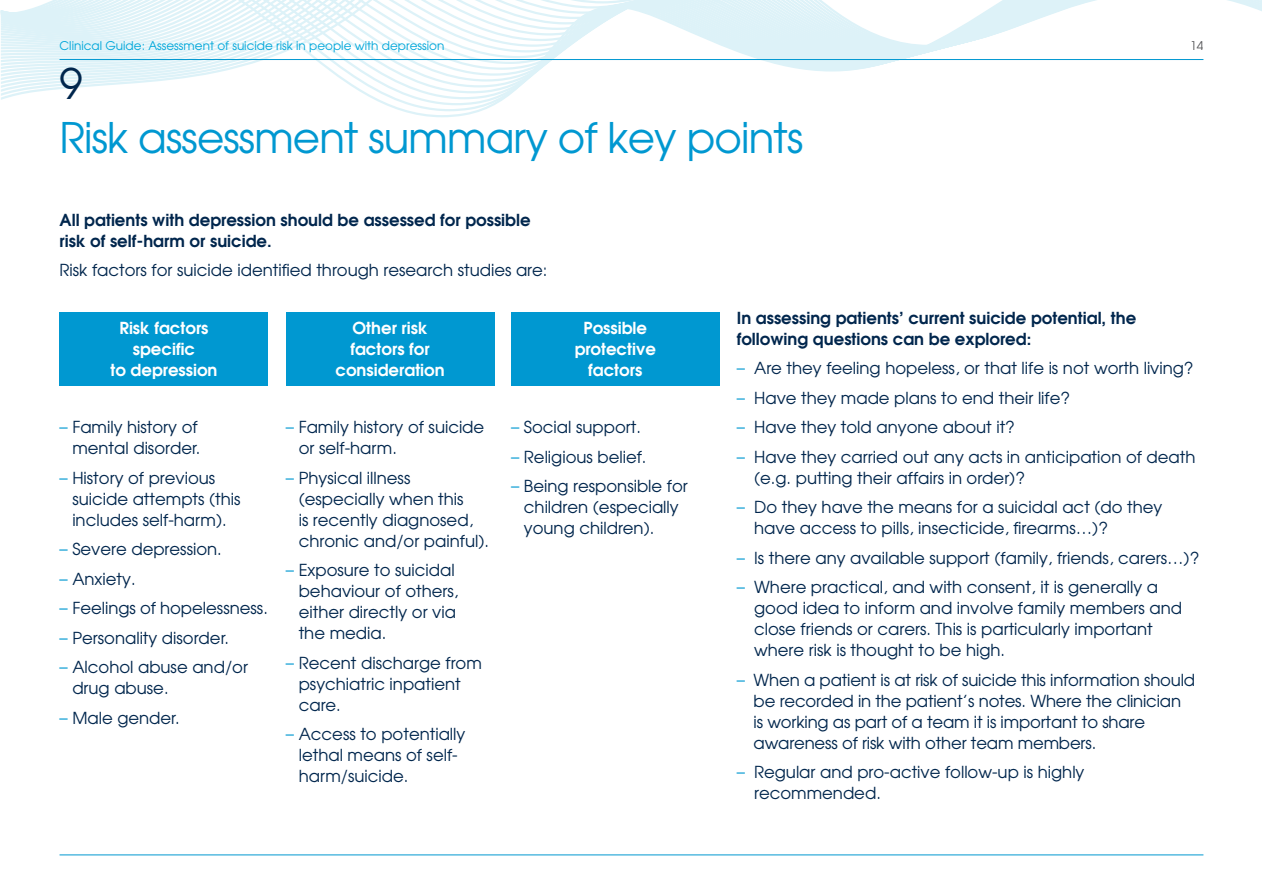
<style>
.page{position:relative;width:1263px;height:893px;background:#fff}
.page>*{position:absolute;margin:0;border:0;box-sizing:border-box;transform-origin:0 0}
.t1{font:42px "Avant Garde";letter-spacing:-.02em;color:#0098d1}
.t2{font:42px "Avant Garde";color:#00264d}
.t3{font:16.5px/21px "Avant Garde";color:#00264d}
.t4{font:600 16.5px/21px "Avant Garde";color:#00264d}
.t5{font:600 16.5px/21px "Avant Garde";color:#fff;text-align:center}
.t6{font:12px "Avant Garde";color:#00a7da}
.t7{font:12px "Avant Garde";color:#57585a}
.s1{color:#0098d1}
</style>
<div class="page">
<svg style="left:1px;top:0;width:1261px;height:117px"></svg>
<hr style="left:60px;top:59px;width:1143px;height:1px;background:#0098d1">
<hr style="left:60px;top:855px;width:1143px;height:1px;background:#0098d1">
<div style="left:60px;top:312px;width:208px;height:73px;background:#0098d1"></div>
<div style="left:286px;top:312px;width:208px;height:73px;background:#0098d1"></div>
<div style="left:511px;top:312px;width:208px;height:73px;background:#0098d1"></div>
<p class="t6" style="left:60px;top:38px;width:386px">Clinical Guide: Assessment of suicide risk in people with depression</p>
<p class="t7" style="left:1190px;top:38px;width:15px">14</p>
<h1 class="t2" style="left:60px;top:57px;width:25px">9</h1>
<h1 class="t1" style="left:60px;top:112px;width:745px">Risk assessment summary of key points</h1>
<p class="t4" style="left:60px;top:209px;width:473px">All patients with depression should be assessed for possible risk of self-harm or suicide.</p>
<p class="t3" style="left:60px;top:260px;width:489px">Risk factors for suicide identified through research studies are:</p>
<p class="t5" style="left:110px;top:317px;width:109px">Risk factors specific<br>to depression</p>
<p class="t5" style="left:335px;top:317px;width:111px">Other risk factors for consideration</p>
<p class="t5" style="left:575px;top:317px;width:83px">Possible protective factors</p>
<p class="t3" style="left:60px;top:416px;width:142px;text-align:right"><span class="s1">–</span> Family history of mental disorder.</p>
<p class="t3" style="left:72px;top:467px;width:170px;text-indent:-13px"><span class="s1">–</span> History of previous suicide attempts (this includes self-harm).</p>
<p class="t3" style="left:60px;top:538px;width:164px"><span class="s1">–</span> Severe depression.</p>
<p class="t3" style="left:60px;top:568px;width:78px"><span class="s1">–</span> Anxiety.</p>
<p class="t3" style="left:60px;top:597px;width:210px"><span class="s1">–</span> Feelings of hopelessness.</p>
<p class="t3" style="left:60px;top:627px;width:171px"><span class="s1">–</span> Personality disorder.</p>
<p class="t3" style="left:72px;top:656px;width:177px;text-indent:-13px"><span class="s1">–</span> Alcohol abuse and/or drug abuse.</p>
<p class="t3" style="left:60px;top:707px;width:122px"><span class="s1">–</span> Male gender.</p>
<p class="t3" style="left:299px;top:416px;width:187px;text-indent:-13px"><span class="s1">–</span> Family history of suicide or self-harm.</p>
<p class="t3" style="left:299px;top:467px;width:192px;text-indent:-13px"><span class="s1">–</span> Physical illness (especially when this<br>is recently diagnosed, chronic and/or painful).</p>
<p class="t3" style="left:299px;top:559px;width:161px;text-indent:-13px"><span class="s1">–</span> Exposure to suicidal behaviour of others, either directly or via the media.</p>
<p class="t3" style="left:299px;top:652px;width:185px;text-indent:-13px"><span class="s1">–</span> Recent discharge from psychiatric inpatient care.</p>
<p class="t3" style="left:299px;top:723px;width:168px;text-indent:-13px"><span class="s1">–</span> Access to potentially lethal means of self&shy;harm/suicide.</p>
<p class="t3" style="left:511px;top:416px;width:131px"><span class="s1">–</span> Social support.</p>
<p class="t3" style="left:511px;top:446px;width:137px"><span class="s1">–</span> Religious belief.</p>
<p class="t3" style="left:524px;top:475px;width:165px;text-indent:-13px"><span class="s1">–</span> Being responsible for children (especially young children).</p>
<p class="t4" style="left:737px;top:307px;width:401px">In assessing patients’ current suicide potential, the following questions can be explored:</p>
<p class="t3" style="left:737px;top:357px;width:458px"><span class="s1">–</span> Are they feeling hopeless, or that life is not worth living?</p>
<p class="t3" style="left:737px;top:387px;width:335px"><span class="s1">–</span> Have they made plans to end their life?</p>
<p class="t3" style="left:737px;top:416px;width:280px"><span class="s1">–</span> Have they told anyone about it?</p>
<p class="t3" style="left:754px;top:446px;width:443px;text-indent:-17px"><span class="s1">–</span> Have they carried out any acts in anticipation of death (e.g. putting their affairs in order)?</p>
<p class="t3" style="left:754px;top:496px;width:410px;text-indent:-17px"><span class="s1">–</span> Do they have the means for a suicidal act (do they have access to pills, insecticide, firearms…)?</p>
<p class="t3" style="left:737px;top:547px;width:464px"><span class="s1">–</span> Is there any available support (family, friends, carers…)?</p>
<p class="t3" style="left:754px;top:576px;width:429px;text-indent:-17px"><span class="s1">–</span> Where practical, and with consent, it is generally a good idea to inform and involve family members and close friends or carers. This is particularly important where risk is thought to be high.</p>
<p class="t3" style="left:754px;top:669px;width:443px;text-indent:-17px"><span class="s1">–</span> When a patient is at risk of suicide this information should be recorded in the patient’s notes. Where the clinician<br>is working as part of a team it is important to share awareness of risk with other team members.</p>
<p class="t3" style="left:754px;top:761px;width:332px;text-indent:-17px"><span class="s1">–</span> Regular and pro-active follow-up is highly recommended.</p>
</div>
